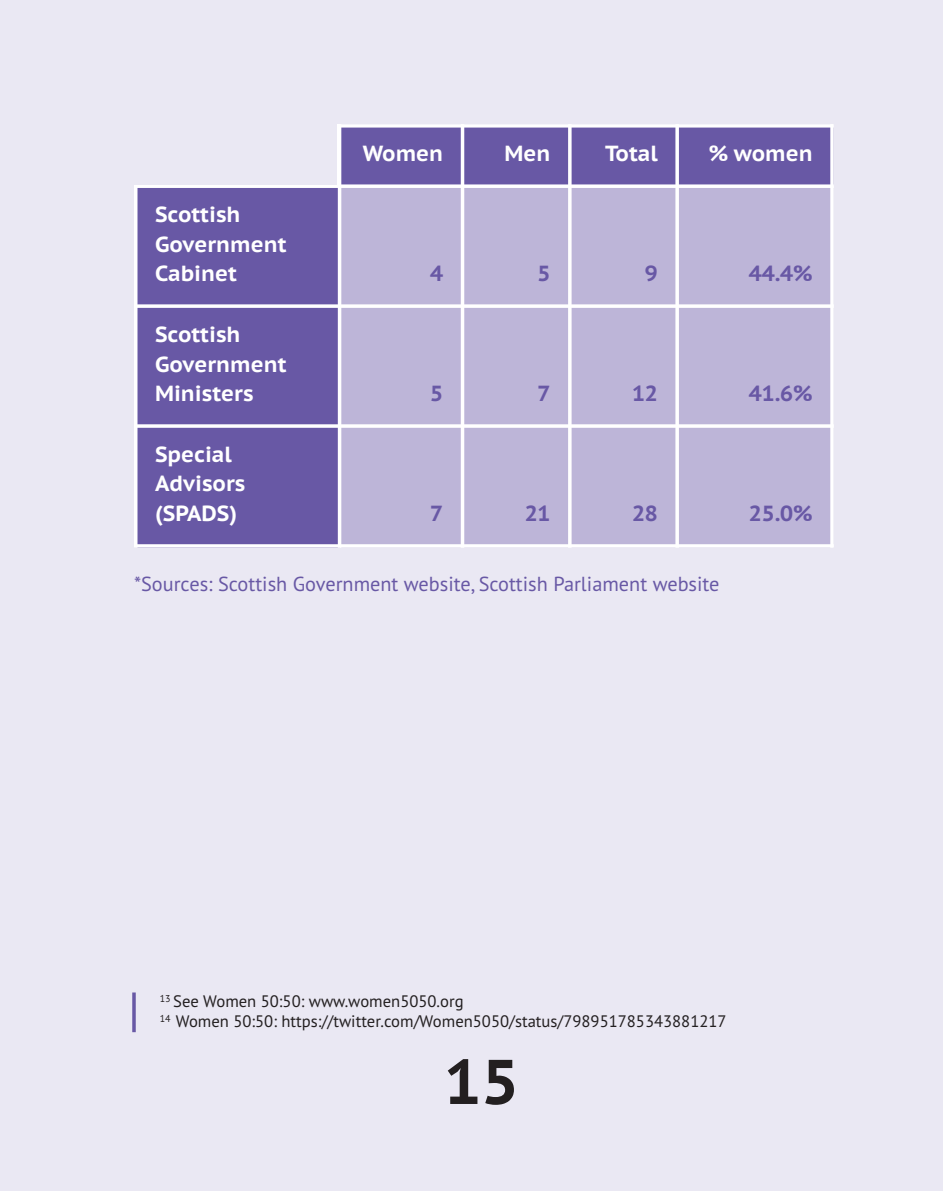
<style>
.page{position:relative;width:943px;height:1191px;background:#eae8f3}
.page>*{position:absolute;margin:0;border:0;box-sizing:border-box;transform-origin:0 0}
.t1{font:700 63px "PT Sans Caption";color:#231f20}
.t2{font:700 21.88px/29.8px "PT Sans Caption";color:#fff}
.t3{font:700 21.88px "PT Sans Caption";color:#6858a5}
.t4{font:20.3px "PT Sans";color:#6858a5}
.t5{font:16.62px/19.9px "PT Sans";color:#231f20}
</style>
<div class="page">
<div style="left:339px;top:124px;width:123px;height:62px;background:#6858a5"></div>
<div style="left:462px;top:124px;width:108px;height:62px;background:#6858a5"></div>
<div style="left:570px;top:124px;width:107px;height:62px;background:#6858a5"></div>
<div style="left:677px;top:124px;width:156px;height:62px;background:#6858a5"></div>
<div style="left:134px;top:186px;width:205px;height:120px;background:#6858a5"></div>
<div style="left:339px;top:186px;width:123px;height:120px;background:#bdb5d8"></div>
<div style="left:462px;top:186px;width:108px;height:120px;background:#bdb5d8"></div>
<div style="left:570px;top:186px;width:107px;height:120px;background:#bdb5d8"></div>
<div style="left:677px;top:186px;width:156px;height:120px;background:#bdb5d8"></div>
<div style="left:134px;top:306px;width:205px;height:120px;background:#6858a5"></div>
<div style="left:339px;top:306px;width:123px;height:120px;background:#bdb5d8"></div>
<div style="left:462px;top:306px;width:108px;height:120px;background:#bdb5d8"></div>
<div style="left:570px;top:306px;width:107px;height:120px;background:#bdb5d8"></div>
<div style="left:677px;top:306px;width:156px;height:120px;background:#bdb5d8"></div>
<div style="left:134px;top:426px;width:205px;height:122px;background:#6858a5"></div>
<div style="left:339px;top:426px;width:123px;height:122px;background:#bdb5d8"></div>
<div style="left:462px;top:426px;width:108px;height:122px;background:#bdb5d8"></div>
<div style="left:570px;top:426px;width:107px;height:122px;background:#bdb5d8"></div>
<div style="left:677px;top:426px;width:156px;height:122px;background:#bdb5d8"></div>
<hr style="left:134px;top:124px;width:3px;height:424px;background:#fff">
<hr style="left:338px;top:124px;width:3px;height:424px;background:#fff">
<hr style="left:461px;top:124px;width:3px;height:424px;background:#fff">
<hr style="left:568px;top:124px;width:3px;height:424px;background:#fff">
<svg style="left:675px;top:128px;width:4px;height:416px;fill:#fdfcfd"></svg>
<hr style="left:830px;top:124px;width:3px;height:424px;background:#fff">
<svg style="left:337px;top:124px;width:494px;height:4px;fill:#fff"></svg>
<svg style="left:134px;top:184px;width:697px;height:4px;fill:#fff"></svg>
<svg style="left:137px;top:304px;width:693px;height:4px;fill:#fff"></svg>
<svg style="left:137px;top:424px;width:693px;height:4px;fill:#fff"></svg>
<svg style="left:134px;top:544px;width:697px;height:4px;fill:#fff"></svg>
<div style="left:125px;top:119px;width:212px;height:65px;background:#eae8f3"></div>
<svg style="left:132px;top:992px;width:4px;height:40px"></svg>
<h2 class="t2" style="left:155px;top:199px;width:133px">Scottish<br>Government<br>Cabinet</h2>
<h2 class="t2" style="left:155px;top:319px;width:133px">Scottish<br>Government<br>Ministers</h2>
<h2 class="t2" style="left:155px;top:439px;width:92px">Special<br>Advisors (SPADS)</h2>
<h2 class="t2" style="left:363px;top:138px;width:82px">Women</h2>
<h2 class="t2" style="left:504px;top:138px;width:47px">Men</h2>
<h2 class="t2" style="left:605px;top:138px;width:54px">Total</h2>
<h2 class="t2" style="left:708px;top:138px;width:106px">% women</h2>
<h2 class="t3" style="left:430px;top:259px;width:14px">4</h2>
<h2 class="t3" style="left:537px;top:259px;width:14px">5</h2>
<h2 class="t3" style="left:645px;top:259px;width:14px">9</h2>
<h2 class="t3" style="left:748px;top:259px;width:65px">44.4%</h2>
<h2 class="t3" style="left:430px;top:379px;width:14px">5</h2>
<h2 class="t3" style="left:537px;top:379px;width:14px">7</h2>
<h2 class="t3" style="left:632px;top:379px;width:27px">12</h2>
<h2 class="t3" style="left:748px;top:379px;width:65px">41.6%</h2>
<h2 class="t3" style="left:430px;top:499px;width:14px">7</h2>
<h2 class="t3" style="left:524px;top:499px;width:27px">21</h2>
<h2 class="t3" style="left:632px;top:499px;width:27px">28</h2>
<h2 class="t3" style="left:748px;top:499px;width:65px">25.0%</h2>
<p class="t4" style="left:134px;top:570px;width:587px">*Sources: Scottish Government website, Scottish Parliament website</p>
<p class="t5" style="left:160px;top:991px;width:568px"><sup>13</sup> See Women 50:50: www.women5050.org<br><sup>14</sup> Women 50:50: https://twitter.com/Women5050/status/798951785343881217</p>
<h1 class="t1" style="left:444px;top:1039px;width:76px">15</h1>
</div>
